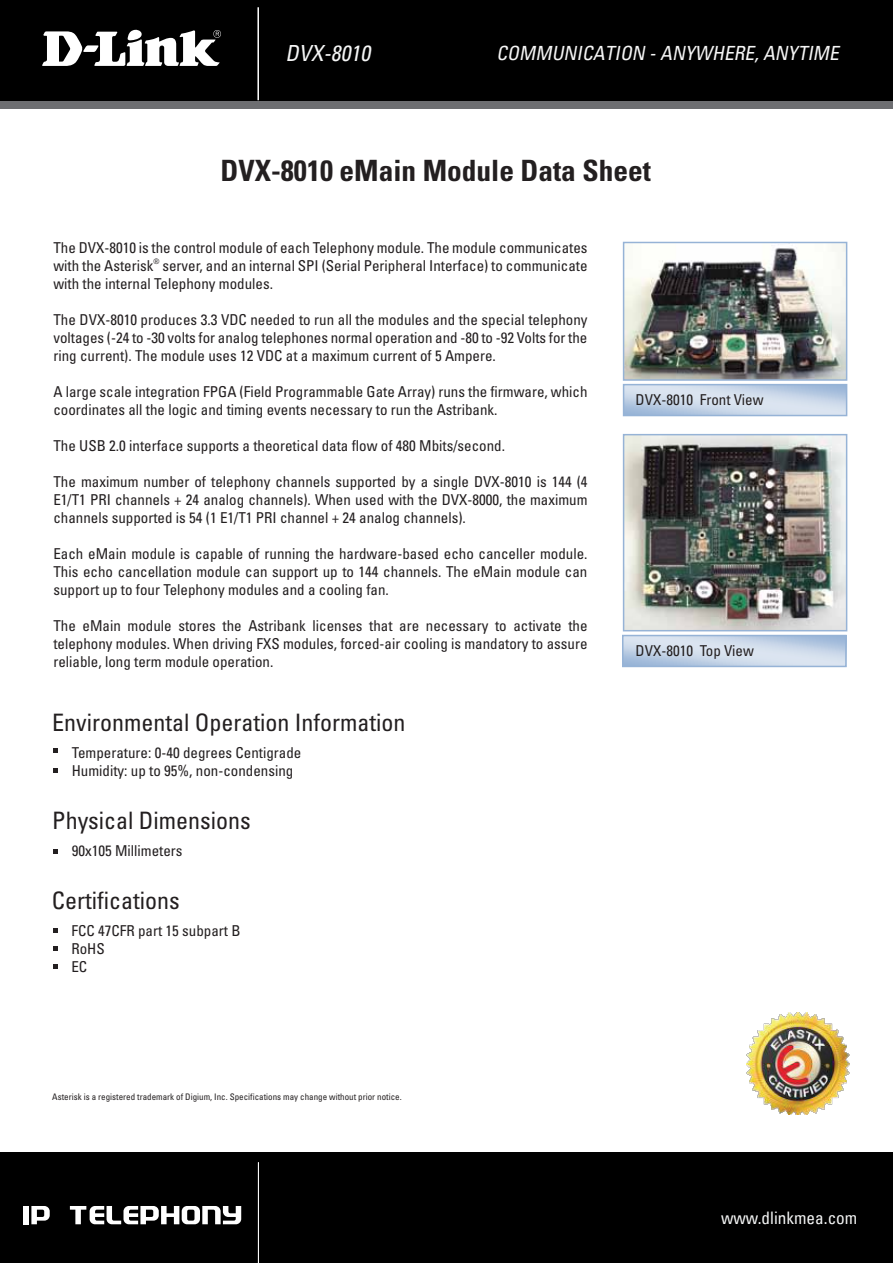
<style>
.page{position:relative;width:893px;height:1263px;background:#fff}
.page>*{position:absolute;margin:0;border:0;box-sizing:border-box;transform-origin:0 0}
.t1{font:700 condensed 29.4px "Univers";color:#231f20}
.t2{font:condensed 24px "Univers";color:#231f20}
.t3{font:italic condensed 22.2px "Univers";color:#f5f6f6}
.t4{font:italic condensed 19.5px "Univers";color:#f5f5f5}
.t5{font:condensed 17.25px "Univers LT";color:#f4f5f5}
.t6{font:condensed 15px/18px "Univers";color:#231f20}
.t7{font:condensed 9px "Univers";color:#231f20}
.t8{font:condensed 7.5px "Univers";color:#231f20}
</style>
<div class="page">
<div style="left:0;top:0;width:893px;height:108px;background:#6d6e71"></div>
<div style="left:0;top:0;width:893px;height:100px;background:#000"></div>
<svg style="left:42px;top:29px;width:179px;height:37px"></svg>
<hr style="left:257px;top:7px;width:2px;height:93px;background:#fff">
<div style="left:0;top:1153px;width:893px;height:110px;background:#000"></div>
<hr style="left:258px;top:1162px;width:1px;height:101px;background:#fff">
<div style="left:24px;top:1206px;width:5px;height:18px;background:#fff"></div>
<svg style="left:31px;top:1206px;width:19px;height:18px"></svg>
<svg style="left:70px;top:1206px;width:171px;height:18px"></svg>
<img style="left:626px;top:245px;width:218px;height:133px">
<div style="left:623px;top:242px;width:224px;height:139px;border:2px solid #96b3d6"></div>
<svg style="left:626px;top:387px;width:218px;height:26px;background:#cbd8e9"></svg>
<div style="left:623px;top:384px;width:224px;height:32px;border:2px solid #96b3d6"></div>
<img style="left:626px;top:437px;width:218px;height:191px">
<div style="left:623px;top:434px;width:224px;height:197px;border:2px solid #96b3d6"></div>
<svg style="left:625px;top:638px;width:219px;height:26px;background:#cbd8e9"></svg>
<div style="left:622px;top:635px;width:225px;height:32px;border:2px solid #96b3d6"></div>
<img style="left:747px;top:1012px;width:103px;height:102px">
<svg style="left:53px;top:748px;width:5px;height:5px"></svg>
<svg style="left:53px;top:768px;width:5px;height:5px"></svg>
<svg style="left:53px;top:849px;width:5px;height:5px"></svg>
<svg style="left:53px;top:928px;width:5px;height:5px"></svg>
<svg style="left:53px;top:946px;width:5px;height:5px"></svg>
<svg style="left:53px;top:964px;width:5px;height:5px"></svg>
<h3 class="t3" style="left:285px;top:39px;width:91px">DVX-8010</h3>
<h3 class="t4" style="left:496px;top:41px;width:348px">COMMUNICATION -ANYWHERE,ANYTIME</h3>
<h1 class="t1" style="left:221px;top:153px;width:432px">DVX-8010 eMain Module Data Sheet</h1>
<p class="t6" style="left:53px;top:239px;width:535px">The DVX-8010 is the control module of each Telephony module. The module communicates with the Asterisk</p>
<p class="t8" style="left:153px;top:256px;width:7px">®</p>
<p class="t6" style="left:53px;top:257px;width:535px;text-indent:109px">server, and an internal SPI (Serial Peripheral Interface) to communicate with the internal Telephony modules.</p>
<p class="t6" style="left:53px;top:311px;width:536px;text-align:justify">The DVX-8010 produces 3.3 VDC needed to run all the modules and the special telephony voltages (-24 to -30 volts for analog telephones normal operation and -80 to -92 Volts for the ring current). The module uses 12 VDC at a maximum current of 5 Ampere.</p>
<p class="t6" style="left:53px;top:383px;width:536px">A large scale integration FPGA (Field Programmable Gate Array) runs the firmware, which coordinates all the logic and timing events necessary to run the Astribank.</p>
<p class="t6" style="left:53px;top:437px;width:453px">The USB 2.0 interface supports a theoretical data flow of 480 Mbits/second.</p>
<p class="t6" style="left:53px;top:473px;width:536px;text-align:justify">The maximum number of telephony channels supported by a single DVX-8010 is 144 (4<br>E1/T1 PRI channels + 24 analog channels). When used with the DVX-8000, the maximum channels supported is 54 (1 E1/T1 PRI channel + 24 analog channels).</p>
<p class="t6" style="left:53px;top:545px;width:536px;text-align:justify">Each eMain module is capable of running the hardware-based echo canceller module.<br>This echo cancellation module can support up to 144 channels. The eMain module can support up to four Telephony modules and a cooling fan.</p>
<p class="t6" style="left:53px;top:617px;width:536px;text-align:justify">The eMain module stores the Astribank licenses that are necessary to activate the telephony modules. When driving FXS modules, forced-air cooling is mandatory to assure reliable, long term module operation.</p>
<h2 class="t2" style="left:52px;top:707px;width:355px">Environmental Operation Information</h2>
<p class="t6" style="left:72px;top:743px;width:231px">Temperature: 0-40 degrees Centigrade<br>Humidity: up to 95%, non-condensing</p>
<h2 class="t2" style="left:52px;top:805px;width:200px">Physical Dimensions</h2>
<p class="t6" style="left:72px;top:841px;width:112px">90x105 Millimeters</p>
<h2 class="t2" style="left:52px;top:885px;width:129px">Certifications</h2>
<p class="t6" style="left:71px;top:921px;width:171px">FCC 47CFR part 15 subpart B<br>RoHS<br>EC</p>
<p class="t7" style="left:52px;top:1091px;width:351px">Asterisk is a registered trademark of Digium, Inc. Specifications may change without prior notice.</p>
<p class="t6" style="left:636px;top:390px;width:130px">DVX-8010 Front View</p>
<p class="t6" style="left:636px;top:641px;width:120px">DVX-8010 Top View</p>
<p class="t5" style="left:721px;top:1207px;width:138px">www.dlinkmea.com</p>
</div>
